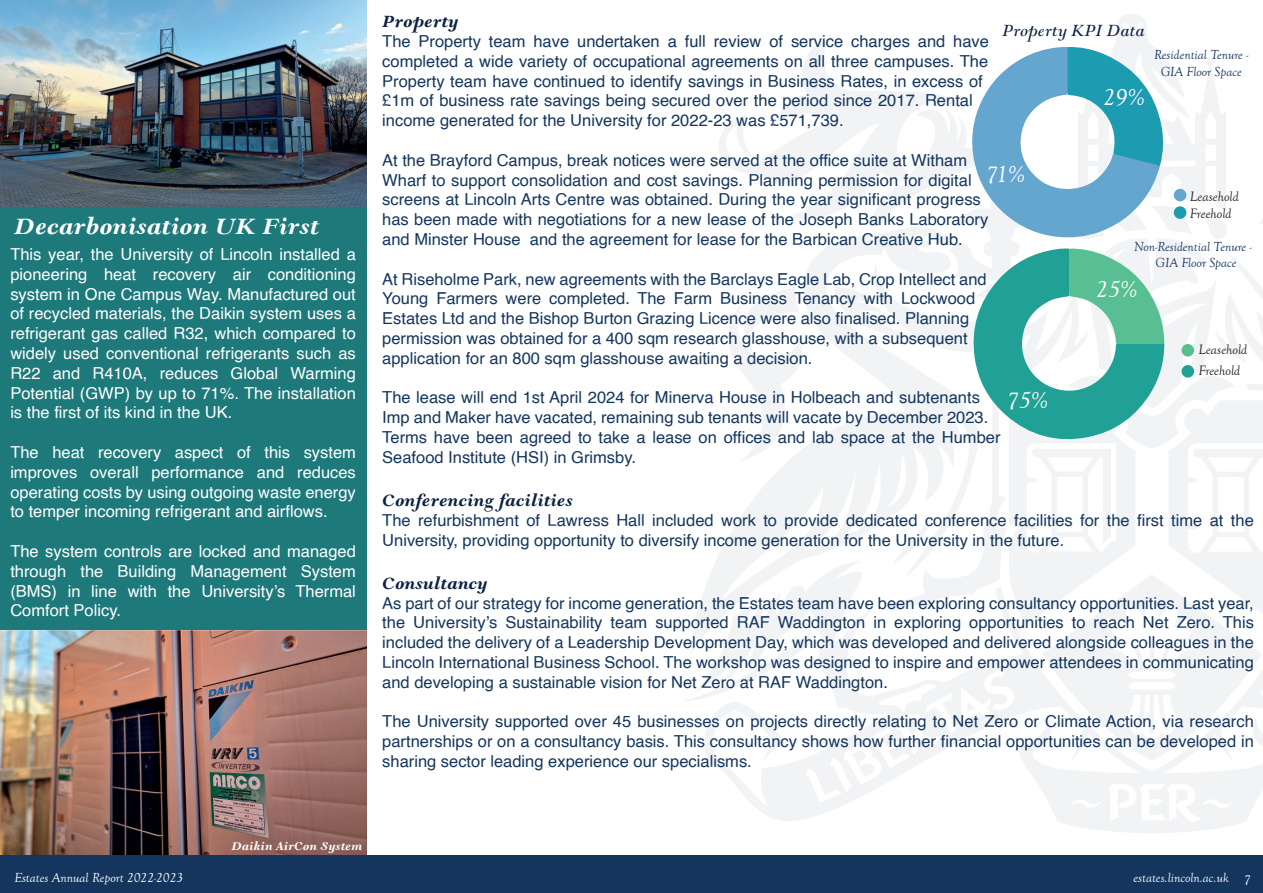
<style>
.page{position:relative;width:1263px;height:893px;background:#fff}
.page>*{position:absolute;margin:0;border:0;box-sizing:border-box;transform-origin:0 0}
.t1{font:italic 700 27px "Goudy Modern";color:#fff}
.t2{font:italic 24px "Goudy Old Style T";color:#fff}
.t3{font:italic 700 19.5px "Goudy Modern MT Std";color:#0c2243}
.t4{font:italic 19.5px "Goudy Modern MT Std";color:#0c2243}
.t5{font:16.5px/19.8px "Helvetica";color:#14365e}
.t6{font:16.5px/19.8px "Helvetica";color:#fff;text-align:justify}
.t7{font:italic 13.95px/17.4px "Goudy Old Style T";color:#231f20}
.t8{font:italic 13.5px/16.2px "Goudy Old Style T";color:#14365e;text-align:center}
.t9{font:italic 13.5px "Goudy Old Style T";color:#fff}
.t10{font:italic 700 13.5px "Goudy Modern";color:#fff}
</style>
<div class="page">
<div style="left:0;top:0;width:366px;height:856px;background:#1e797b"></div>
<img style="left:0;top:630px;width:366px;height:226px">
<img style="left:613px;top:15px;width:650px;height:841px">
<div style="left:0;top:856px;width:1263px;height:37px;background:#14365e"></div>
<img style="left:0;top:0;width:366px;height:207px">
<svg style="left:970px;top:47px;width:194px;height:191px"></svg>
<svg style="left:970px;top:248px;width:194px;height:195px"></svg>
<div style="left:1181px;top:344px;width:13px;height:13px;background:#58bf92;border-radius:50%"></div>
<div style="left:1174px;top:189px;width:12px;height:13px;background:#65a6cf;border-radius:50%"></div>
<div style="left:1174px;top:206px;width:12px;height:13px;background:#1d9bb1;border-radius:50%"></div>
<div style="left:1181px;top:365px;width:13px;height:13px;background:#21a195;border-radius:50%"></div>
<h1 class="t1" style="left:14px;top:211px;width:306px">Decarbonisation UK First</h1>
<p class="t6" style="left:10px;top:245px;width:347px">This year, the University of Lincoln installed a pioneering heat recovery air conditioning system in One Campus Way. Manufactured out of recycled materials, the Daikin system uses a refrigerant gas called R32, which compared to widely used conventional refrigerants such as R22 and R410A, reduces Global Warming Potential (GWP) by up to 71%. The installation is the first of its kind in the UK.</p>
<p class="t6" style="left:10px;top:443px;width:347px">The heat recovery aspect of this system improves overall performance and reduces operating costs by using outgoing waste energy to temper incoming refrigerant and airflows.</p>
<p class="t6" style="left:10px;top:542px;width:347px">The system controls are locked and managed through the Building Management System (BMS) in line with the University’s Thermal Comfort Policy.</p>
<p class="t3" style="left:382px;top:11px;width:78px">Property</p>
<p class="t5" style="left:382px;top:32px;width:608px">The Property team have undertaken a full review of service charges and have completed a wide variety of occupational agreements on all three campuses. The Property team have continued to identify savings in Business Rates, in excess of £1m of business rate savings being secured over the period since 2017. Rental income generated for the University for 2022-23 was £571,739.</p>
<p class="t5" style="left:382px;top:151px;width:607px">At the Brayford Campus, break notices were served at the office suite at Witham Wharf to support consolidation and cost savings. Planning permission for digital screens at Lincoln Arts Centre was obtained. During the year significant progress has been made with negotiations for a new lease of the Joseph Banks Laboratory and Minster House and the agreement for lease for the Barbican Creative Hub.</p>
<p class="t5" style="left:382px;top:269px;width:606px">At Riseholme Park, new agreements with the Barclays Eagle Lab, Crop Intellect and Young Farmers were completed. The Farm Business Tenancy with Lockwood Estates Ltd and the Bishop Burton Grazing Licence were also finalised. Planning permission was obtained for a 400 sqm research glasshouse, with a subsequent application for an 800 sqm glasshouse awaiting a decision.</p>
<p class="t5" style="left:382px;top:388px;width:620px">The lease will end 1st April 2024 for Minerva House in Holbeach and subtenants Imp and Maker have vacated, remaining sub tenants will vacate by December 2023.<br>Terms have been agreed to take a lease on offices and lab space at the Humber Seafood Institute (HSI) in Grimsby.</p>
<p class="t3" style="left:382px;top:490px;width:192px">Conferencing facilities</p>
<p class="t5" style="left:382px;top:511px;width:873px">The refurbishment of Lawress Hall included work to provide dedicated conference facilities for the first time at the<br>University, providing opportunity to diversify income generation for the University in the future.</p>
<p class="t3" style="left:382px;top:573px;width:107px">Consultancy</p>
<p class="t5" style="left:382px;top:593px;width:873px;text-align:justify">As part of our strategy for income generation, the Estates team have been exploring consultancy opportunities. Last year, the University’s Sustainability team supported RAF Waddington in exploring opportunities to reach Net Zero. This included the delivery of a Leadership Development Day, which was developed and delivered alongside colleagues in the Lincoln International Business School. The workshop was designed to inspire and empower attendees in communicating and developing a sustainable vision for Net Zero at RAF Waddington.</p>
<p class="t5" style="left:382px;top:712px;width:873px;text-align:justify">The University supported over 45 businesses on projects directly relating to Net Zero or Climate Action, via research partnerships or on a consultancy basis. This consultancy shows how further financial opportunities can be developed in sharing sector leading experience our specialisms.</p>
<p class="t4" style="left:1002px;top:19px;width:144px">Property KPI Data</p>
<p class="t8" style="left:1154px;top:47px;width:96px">Residential Tenure -<br>GIA Floor Space</p>
<h2 class="t2" style="left:1103px;top:85px;width:43px">29%</h2>
<h2 class="t2" style="left:986px;top:161px;width:41px">71%</h2>
<p class="t7" style="left:1190px;top:188px;width:50px">Leasehold<br>Freehold</p>
<p class="t8" style="left:1134px;top:238px;width:119px">Non-Residential Tenure -<br>GIA Floor Space</p>
<h2 class="t2" style="left:1096px;top:276px;width:43px">25%</h2>
<p class="t7" style="left:1198px;top:338px;width:50px;line-height:21.9px">Leasehold<br>Freehold</p>
<h2 class="t2" style="left:1007px;top:387px;width:43px">75%</h2>
<p class="t10" style="left:231px;top:839px;width:132px">Daikin AirCon System</p>
<p class="t9" style="left:14px;top:870px;width:170px">Estates Annual Report 2022-2023</p>
<p class="t9" style="left:1244px;top:872px;width:8px">7</p>
<p class="t9" style="left:1133px;top:870px;width:97px">estates.lincoln.ac.uk</p>
</div>
